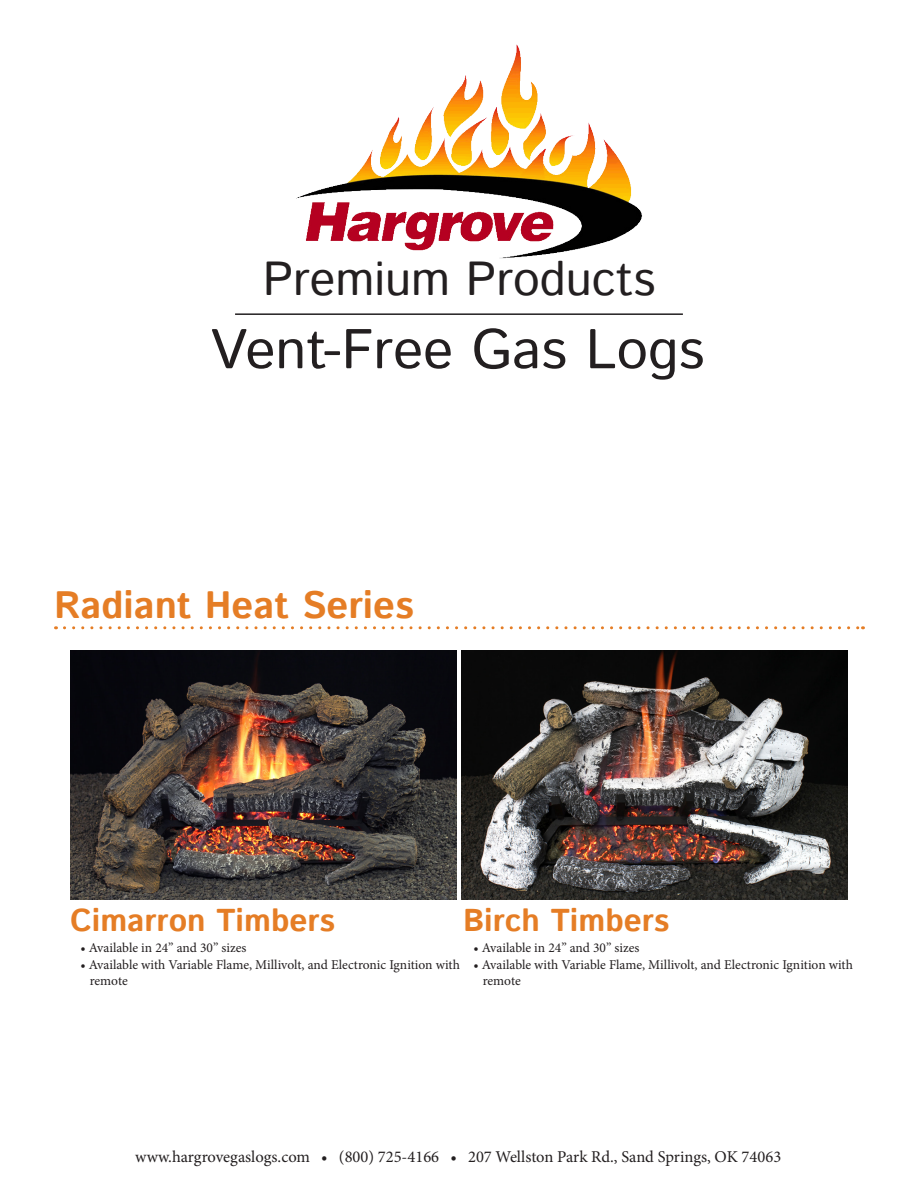
<style>
.page{position:relative;width:918px;height:1188px;background:#fff}
.page>*{position:absolute;margin:0;border:0;box-sizing:border-box;transform-origin:0 0}
.t1{font:55.95px "Istok Web";color:#231f20}
.t2{font:47.55px "Istok Web";color:#231f20}
.t3{font:700 38.1px "Istok Web";color:#e57d25}
.t4{font:700 31.5px "Istok Web";color:#e57d25}
.t5{font:16.5px "Minion Pro";color:#231f20}
.t6{font:13.5px "Minion Pro";color:#231f20}
</style>
<div class="page">
<img style="left:296px;top:44px;width:346px;height:215px">
<hr style="left:235px;top:313px;width:448px;height:2px;background:#231f20">
<svg style="left:64px;top:626px;width:799px;height:3px"></svg>
<img style="left:70px;top:650px;width:386px;height:249px">
<img style="left:462px;top:650px;width:386px;height:249px">
<p class="t2" style="left:263px;top:248px;width:394px">Premium Products</p>
<p class="t1" style="left:210px;top:312px;width:496px">Vent-Free Gas Logs</p>
<p class="t3" style="left:54px;top:580px;width:361px">Radiant Heat Series</p>
<p class="t4" style="left:70px;top:899px;width:266px">Cimarron Timbers</p>
<p class="t6" style="left:81px;top:939px;width:167px">• Available in 24” and 30” sizes</p>
<p class="t6" style="left:81px;top:955px;width:381px">• Available with Variable Flame, Millivolt, and Electronic Ignition with</p>
<p class="t6" style="left:90px;top:971px;width:40px">remote</p>
<p class="t4" style="left:463px;top:899px;width:208px">Birch Timbers</p>
<p class="t6" style="left:474px;top:939px;width:167px">• Available in 24” and 30” sizes</p>
<p class="t6" style="left:474px;top:955px;width:381px">• Available with Variable Flame, Millivolt, and Electronic Ignition with</p>
<p class="t6" style="left:483px;top:971px;width:40px">remote</p>
<p class="t5" style="left:135px;top:1146px;width:648px">www.hargrovegaslogs.com • (800) 725-4166 • 207 Wellston Park Rd., Sand Springs, OK 74063</p>
</div>
